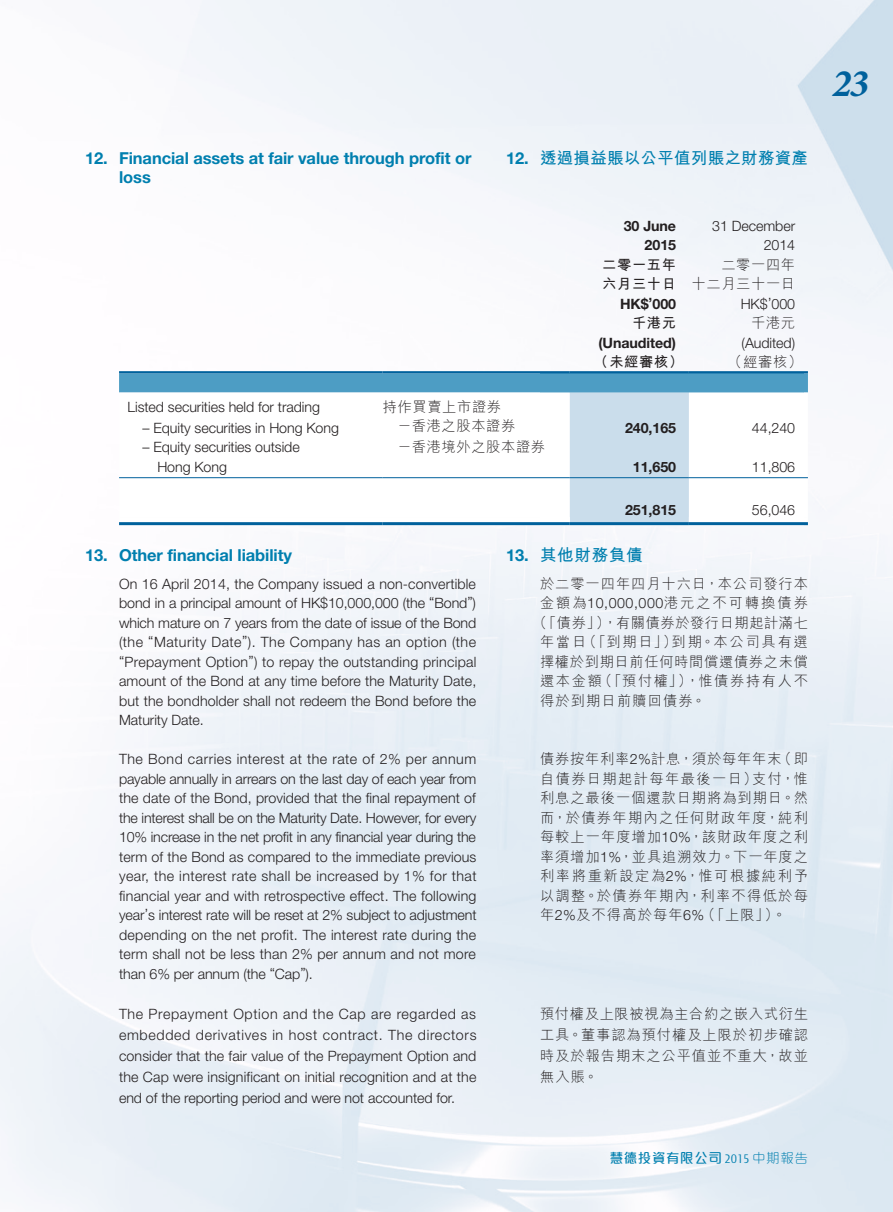
<style>
.page{position:relative;width:893px;height:1212px;background:#fff}
.page>*{position:absolute;margin:0;border:0;box-sizing:border-box;transform-origin:0 0}
.t1{font:italic 700 39px "Minion Pro";color:#00619c}
.Heading_2{font:700 16.5px/19.5px "Helvetica Neue LT Std";letter-spacing:-.005em;color:#007faf}
.C_Heading_2{font:700 16.5px "M Hei HK";letter-spacing:.015em;color:#007faf}
.Heading_2-2{font:700 16.5px "M Hei HK";letter-spacing:.045em;color:#007faf}
.Body_Text{font:300 14.25px/19.5px "Helvetica Neue LT Std";letter-spacing:-.005em;color:#231f20;text-align:justify}
.C_Body_Text{font:300 14.25px/19.5px "M Hei HK";letter-spacing:.065em;color:#231f20;text-align:justify}
.Body_Text-2{font:700 14.25px "Helvetica Neue LT Std";letter-spacing:-.005em;color:#231f20}
.Body_Text-3{font:300 14.25px "M Hei HK";letter-spacing:.045em;color:#231f20}
.C_Body_Text-2{font:300 14.25px "M Hei HK";letter-spacing:.14em;color:#231f20}
.C_Body_Text-3{font:300 14.25px "M Hei HK";letter-spacing:.04em;color:#231f20}
.C_Body_Text-4{font:300 14.25px "M Hei HK";letter-spacing:.125em;color:#231f20}
.C_Body_Text-5{font:300 14.25px "M Hei HK";letter-spacing:.115em;color:#231f20}
.Body_Text-4{font:700 14.25px "M Hei HK";letter-spacing:.045em;color:#231f20}
.C_Body_Text-6{font:300 14.25px "M Hei HK";letter-spacing:.045em;color:#231f20}
.t2{font:500 13.5px "M Elle HK";letter-spacing:.045em;color:#007faf}
.s1{font-family:"Helvetica Neue LT Std"}
.s2{font-family:"Modena";font-weight:300;font-stretch:condensed}
.s3{font-weight:300}
</style>
<div class="page">
<svg style="left:119px;top:373px;width:689px;height:149px"></svg>
<hr style="left:119px;top:371px;width:264px;height:2px;background:#00619c">
<hr style="left:383px;top:371px;width:187px;height:2px;background:#00619c">
<hr style="left:570px;top:371px;width:119px;height:2px;background:#00619c">
<hr style="left:689px;top:371px;width:119px;height:2px;background:#00619c">
<hr style="left:119px;top:477px;width:264px;height:1px;background:#00619c">
<hr style="left:383px;top:477px;width:187px;height:1px;background:#00619c">
<hr style="left:570px;top:477px;width:119px;height:1px;background:#00619c">
<hr style="left:689px;top:477px;width:119px;height:1px;background:#00619c">
<hr style="left:119px;top:522px;width:264px;height:3px;background:#00619c">
<hr style="left:383px;top:522px;width:187px;height:3px;background:#00619c">
<hr style="left:570px;top:522px;width:119px;height:3px;background:#00619c">
<hr style="left:689px;top:522px;width:119px;height:3px;background:#00619c">
<p class="Heading_2" style="left:119px;top:148px;width:354px;text-indent:-34px">12. Financial assets at fair value through profit or loss</p>
<p class="C_Heading_2" style="left:506px;top:146px;width:303px"><span class="s1">12.</span> 透過損益賬以公平值列賬之財務資產</p>
<p class="Body_Text-2" style="left:624px;top:217px;width:54px">30 June</p>
<p class="Body_Text" style="left:712px;top:215px;width:84px">31 December</p>
<p class="Body_Text-2" style="left:645px;top:236px;width:33px">2015</p>
<p class="Body_Text" style="left:764px;top:235px;width:33px">2014</p>
<p class="Body_Text-4" style="left:602px;top:254px;width:75px">二零一五年</p>
<p class="Body_Text-3" style="left:721px;top:257px;width:75px">二零一四年</p>
<p class="Body_Text-4" style="left:602px;top:273px;width:75px">六月三十日</p>
<p class="Body_Text-3" style="left:692px;top:277px;width:105px">十二月三十一日</p>
<p class="Body_Text-2" style="left:620px;top:295px;width:58px">HK$’000</p>
<p class="Body_Text" style="left:741px;top:293px;width:56px">HK$’000</p>
<p class="Body_Text-4" style="left:632px;top:312px;width:46px">千港元</p>
<p class="Body_Text-3" style="left:751px;top:316px;width:46px">千港元</p>
<p class="Body_Text-2" style="left:598px;top:334px;width:79px">(Unaudited)</p>
<p class="Body_Text" style="left:742px;top:332px;width:55px">(Audited)</p>
<p class="Body_Text-4" style="left:594px;top:351px;width:91px">（未經審核）</p>
<p class="Body_Text-3" style="left:728px;top:355px;width:76px">（經審核）</p>
<p class="Body_Text" style="left:128px;top:397px;width:194px">Listed securities held for trading</p>
<p class="Body_Text-3" style="left:383px;top:399px;width:120px">持作買賣上市證券</p>
<p class="Body_Text" style="left:142px;top:418px;width:198px">– Equity securities in Hong Kong</p>
<p class="Body_Text-3" style="left:398px;top:419px;width:119px">－香港之股本證券</p>
<p class="Body_Text-2" style="left:625px;top:419px;width:53px">240,165</p>
<p class="Body_Text" style="left:752px;top:418px;width:45px">44,240</p>
<p class="Body_Text" style="left:157px;top:437px;width:144px;text-indent:-15px">– Equity securities outside<br>Hong Kong</p>
<p class="Body_Text-3" style="left:398px;top:440px;width:149px">－香港境外之股本證券</p>
<p class="Body_Text-2" style="left:633px;top:458px;width:45px">11,650</p>
<p class="Body_Text" style="left:752px;top:457px;width:45px">11,806</p>
<p class="Body_Text-2" style="left:625px;top:501px;width:53px">251,815</p>
<p class="Body_Text" style="left:752px;top:500px;width:45px">56,046</p>
<p class="Heading_2" style="left:85px;top:544px;width:209px">13. Other financial liability</p>
<p class="Body_Text" style="left:119px;top:573px;width:359px">On 16 April 2014, the Company issued a non-convertible bond in a principal amount of HK$10,000,000 (the “Bond”) which mature on 7 years from the date of issue of the Bond (the “Maturity Date”). The Company has an option (the “Prepayment Option”) to repay the outstanding principal amount of the Bond at any time before the Maturity Date, but the bondholder shall not redeem the Bond before the Maturity Date.</p>
<p class="Body_Text" style="left:119px;top:749px;width:359px">The Bond carries interest at the rate of 2% per annum payable annually in arrears on the last day of each year from the date of the Bond, provided that the final repayment of the interest shall be on the Maturity Date. However, for every 10% increase in the net profit in any financial year during the term of the Bond as compared to the immediate previous year, the interest rate shall be increased by 1% for that financial year and with retrospective effect. The following year’s interest rate will be reset at 2% subject to adjustment depending on the net profit. The interest rate during the term shall not be less than 2% per annum and not more than 6% per annum (the “Cap”).</p>
<p class="Body_Text" style="left:119px;top:1003px;width:359px;line-height:21px">The Prepayment Option and the Cap are regarded as embedded derivatives in host contract. The directors consider that the fair value of the Prepayment Option and the Cap were insignificant on initial recognition and at the end of the reporting period and were not accounted for.</p>
<p class="Heading_2-2" style="left:506px;top:542px;width:138px"><span class="s1">13.</span> 其他財務負債</p>
<p class="C_Body_Text" style="left:540px;top:573px;width:269px">於二零一四年四月十六日，本公司發行本</p>
<p class="C_Body_Text-2" style="left:540px;top:595px;width:269px">金額為<span class="s1">10,000,000</span>港元之不可轉換債券</p>
<p class="C_Body_Text-3" style="left:533px;top:615px;width:277px">（「債券」），有關債券於發行日期起計滿七</p>
<p class="C_Body_Text-4" style="left:540px;top:634px;width:269px">年當日（「到期日」）到期。本公司具有選</p>
<p class="C_Body_Text-6" style="left:540px;top:654px;width:269px">擇權於到期日前任何時間償還債券之未償</p>
<p class="C_Body_Text-5" style="left:540px;top:673px;width:269px">還本金額（「預付權」），惟債券持有人不</p>
<p class="C_Body_Text" style="left:540px;top:690px;width:167px">得於到期日前贖回債券。</p>
<p class="C_Body_Text" style="left:540px;top:749px;width:269px">債券按年利率<span class="s1">2%</span>計息，須於每年年末（即自債券日期起計每年最後一日）支付，惟利息之最後一個還款日期將為到期日。然而，於債券年期內之任何財政年度，純利每較上一年度增加<span class="s1">10%</span>，該財政年度之利率須增加<span class="s1">1%</span>，並具追溯效力。下一年度之利率將重新設定為<span class="s1">2%</span>，惟可根據純利予以調整。於債券年期內，利率不得低於每年<span class="s1">2%</span>及不得高於每年<span class="s1">6%</span>（「上限」）。</p>
<p class="C_Body_Text" style="left:540px;top:1003px;width:269px;line-height:21px">預付權及上限被視為主合約之嵌入式衍生工具。董事認為預付權及上限於初步確認時及於報告期末之公平值並不重大，故並無入賬。</p>
<p class="t2" style="left:610px;top:1151px;width:200px">慧德投資有限公司 <span class="s2">2015</span> <span class="s3">中期報告</span></p>
<h1 class="t1" style="left:832px;top:56px;width:38px">23</h1>
</div>
